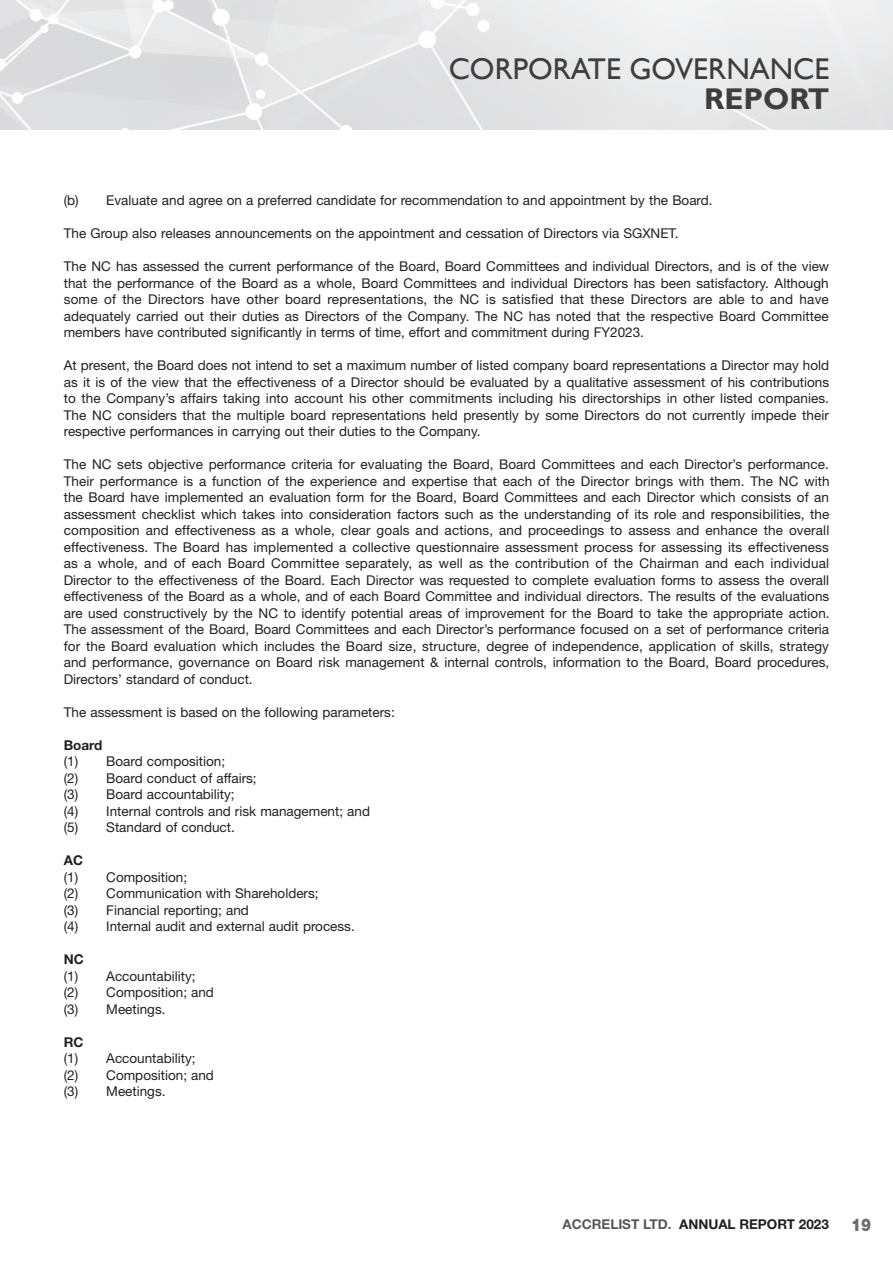
<style>
.page{position:relative;width:893px;height:1263px;background:#fff}
.page>*{position:absolute;margin:0;border:0;box-sizing:border-box;transform-origin:0 0}
.t1{font:30px "Gill Sans";color:#3e3e3f}
.t2{font:700 30px "Gill Sans";color:#3e3e3f}
.t3{font:900 17.55px "Helvetica Neue LT Std";color:#6c6d70;scale:.85 1}
.t4{font:13.5px/16.5px "Helvetica Neue LT Std";color:#231f20;text-align:justify}
.t5{font:700 13.5px "Helvetica Neue LT Std";color:#231f20}
.s1{color:#57585a}
</style>
<div class="page">
<img style="left:0;top:0;width:893px;height:130px">
<h1 class="t1" style="left:449px;top:51px;width:382px">CORPORATE GOVERNANCE</h1>
<h1 class="t2" style="left:704px;top:81px;width:127px">REPORT</h1>
<p class="t4" style="left:64px;top:192px;width:650px">(b) Evaluate and agree on a preferred candidate for recommendation to and appointment by the Board.</p>
<p class="t4" style="left:64px;top:225px;width:616px">The Group also releases announcements on the appointment and cessation of Directors via SGXNET.</p>
<p class="t4" style="left:64px;top:258px;width:767px">The NC has assessed the current performance of the Board, Board Committees and individual Directors, and is of the view that the performance of the Board as a whole, Board Committees and individual Directors has been satisfactory. Although some of the Directors have other board representations, the NC is satisfied that these Directors are able to and have adequately carried out their duties as Directors of the Company. The NC has noted that the respective Board Committee members have contributed significantly in terms of time, effort and commitment during FY2023.</p>
<p class="t4" style="left:64px;top:357px;width:767px">At present, the Board does not intend to set a maximum number of listed company board representations a Director may hold as it is of the view that the effectiveness of a Director should be evaluated by a qualitative assessment of his contributions to the Company’s affairs taking into account his other commitments including his directorships in other listed companies.<br>The NC considers that the multiple board representations held presently by some Directors do not currently impede their respective performances in carrying out their duties to the Company.</p>
<p class="t4" style="left:64px;top:456px;width:767px">The NC sets objective performance criteria for evaluating the Board, Board Committees and each Director’s performance.<br>Their performance is a function of the experience and expertise that each of the Director brings with them. The NC with the Board have implemented an evaluation form for the Board, Board Committees and each Director which consists of an assessment checklist which takes into consideration factors such as the understanding of its role and responsibilities, the composition and effectiveness as a whole, clear goals and actions, and proceedings to assess and enhance the overall effectiveness. The Board has implemented a collective questionnaire assessment process for assessing its effectiveness as a whole, and of each Board Committee separately, as well as the contribution of the Chairman and each individual Director to the effectiveness of the Board. Each Director was requested to complete evaluation forms to assess the overall effectiveness of the Board as a whole, and of each Board Committee and individual directors. The results of the evaluations are used constructively by the NC to identify potential areas of improvement for the Board to take the appropriate action.<br>The assessment of the Board, Board Committees and each Director’s performance focused on a set of performance criteria for the Board evaluation which includes the Board size, structure, degree of independence, application of skills, strategy and performance, governance on Board risk management &amp; internal controls, information to the Board, Board procedures, Directors’ standard of conduct.</p>
<p class="t4" style="left:64px;top:703px;width:332px">The assessment is based on the following parameters:</p>
<p class="t5" style="left:64px;top:737px;width:40px">Board</p>
<p class="t4" style="left:64px;top:753px;width:163px">(1) Board composition;</p>
<p class="t4" style="left:64px;top:769px;width:194px">(2) Board conduct of affairs;</p>
<p class="t4" style="left:64px;top:786px;width:172px">(3) Board accountability;</p>
<p class="t4" style="left:64px;top:802px;width:308px">(4) Internal controls and risk management; and</p>
<p class="t4" style="left:64px;top:819px;width:173px">(5) Standard of conduct.</p>
<p class="t5" style="left:64px;top:852px;width:21px">AC</p>
<p class="t4" style="left:64px;top:868px;width:125px">(1) Composition;</p>
<p class="t4" style="left:64px;top:885px;width:256px">(2) Communication with Shareholders;</p>
<p class="t4" style="left:64px;top:901px;width:187px">(3) Financial reporting; and</p>
<p class="t4" style="left:64px;top:918px;width:292px">(4) Internal audit and external audit process.</p>
<p class="t5" style="left:64px;top:951px;width:22px">NC</p>
<p class="t4" style="left:64px;top:967px;width:133px">(1) Accountability;</p>
<p class="t4" style="left:64px;top:984px;width:152px">(2) Composition; and</p>
<p class="t4" style="left:64px;top:1000px;width:103px">(3) Meetings.</p>
<p class="t5" style="left:64px;top:1034px;width:21px">RC</p>
<p class="t4" style="left:64px;top:1050px;width:133px">(1) Accountability;</p>
<p class="t4" style="left:64px;top:1066px;width:152px">(2) Composition; and</p>
<p class="t4" style="left:64px;top:1083px;width:103px">(3) Meetings.</p>
<p class="t5" style="left:563px;top:1216px;width:268px"><span class="s1">ACCRELIST LTD.</span> ANNUAL REPORT 2023</p>
<p class="t3" style="left:851px;top:1214px;width:25px">19</p>
</div>
